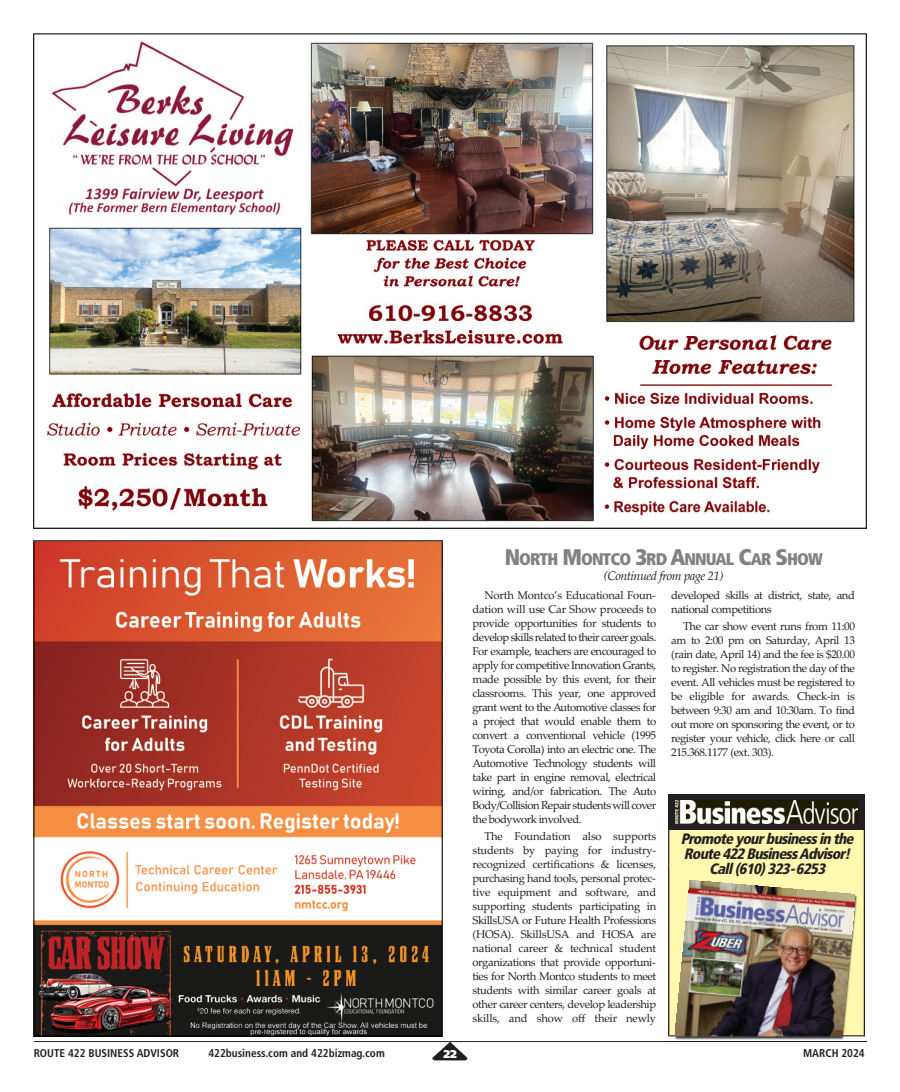
<style>
.page{position:relative;width:900px;height:1092px;background:#fff}
.page>*{position:absolute;margin:0;border:0;box-sizing:border-box;transform-origin:0 0}
.t1{font:900 condensed 16.88px "Frutiger";letter-spacing:-.055em;color:#808285}
.t2{font:italic 900 condensed 15px/15.4px "Frutiger";color:#231f20;text-align:center}
.t3{font:italic 12.5px "Palatino Linotype";letter-spacing:-.04em;color:#231f20}
.t4{font:11.25px/14px "Palatino Linotype";letter-spacing:-.035em;color:#231f20;text-align:justify}
.t5{font:700 condensed 11.25px "Frutiger";color:#231f20}
.t6{font:900 11.25px "Frutiger";color:#fff}
.s1{font-size:22.5px}
</style>
<div class="page">
<hr style="left:34px;top:1041px;width:832px;height:1px;background:#231f20">
<svg style="left:432px;top:1041px;width:36px;height:19px"></svg>
<div style="left:669px;top:794px;width:195px;height:241px;background:#fff8ae"></div>
<img style="left:668px;top:1036px;width:199px;height:6px">
<img style="left:668px;top:1041px;width:198px;height:1px">
<img style="left:669px;top:865px;width:195px;height:170px">
<img style="left:675px;top:880px;width:180px;height:156px">
<div style="left:669px;top:793px;width:196px;height:36px;background:#231f20"></div>
<img style="left:676px;top:800px;width:181px;height:23px">
<img style="left:34px;top:34px;width:832px;height:494px">
<img style="left:34px;top:541px;width:408px;height:495px">
<h1 class="t1" style="left:505px;top:552px;width:319px"><span class="s1">N</span>ORTH <span class="s1">M</span>ONTCO <span class="s1">3</span>RD <span class="s1">A</span>NNUAL <span class="s1">C</span>AR <span class="s1">S</span>HOW</h1>
<p class="t3" style="left:604px;top:568px;width:121px">(Continued from page 21)</p>
<p class="t4" style="left:472px;top:587px;width:185px;text-indent:12px">North Montco’s Educational Foun&shy;dation will use Car Show proceeds to provide opportunities for students to develop skills related to their career goals.<br>For example, teachers are encouraged to apply for competitive Innovation Grants, made possible by this event, for their classrooms. This year, one approved grant went to the Automotive classes for a project that would enable them to convert a conventional vehicle (1995<br>Toyota Corolla) into an electric one. The Automotive Technology students will take part in engine removal, electrical wiring, and/or fabrication. The Auto Body/Collision Repair students will cover the bodywork involved.</p>
<p class="t4" style="left:473px;top:828px;width:185px;text-indent:12px">The Foundation also supports students by paying for industry&shy;recognized certifications &amp; licenses, purchasing hand tools, personal protec&shy;tive equipment and software, and supporting students participating in SkillsUSA or Future Health Professions (HOSA). SkillsUSA and HOSA are national career &amp; technical student organizations that provide opportuni&shy;ties for North Montco students to meet students with similar career goals at other career centers, develop leadership skills, and show off their newly</p>
<p class="t4" style="left:671px;top:587px;width:185px">developed skills at district, state, and national competitions</p>
<p class="t4" style="left:671px;top:618px;width:185px;text-indent:12px">The car show event runs from 11:00 am to 2:00 pm on Saturday, April 13 (rain date, April 14) and the fee is $20.00 to register. No registration the day of the event. All vehicles must be registered to be eligible for awards. Check-in is between 9:30 am and 10:30am. To find out more on sponsoring the event, or to register your vehicle, click here or call 215.368.1177 (ext. 303).</p>
<h2 class="t2" style="left:681px;top:831px;width:177px">Promote your business in the<br>Route 422 Business Advisor!<br>Call (610) 323-6253</h2>
<p class="t5" style="left:34px;top:1048px;width:147px">ROUTE 422 BUSINESS ADVISOR</p>
<p class="t5" style="left:208px;top:1048px;width:178px">422business.com and 422bizmag.com</p>
<p class="t6" style="left:443px;top:1049px;width:15px">22</p>
<p class="t5" style="left:803px;top:1048px;width:63px">MARCH 2024</p>
</div>
